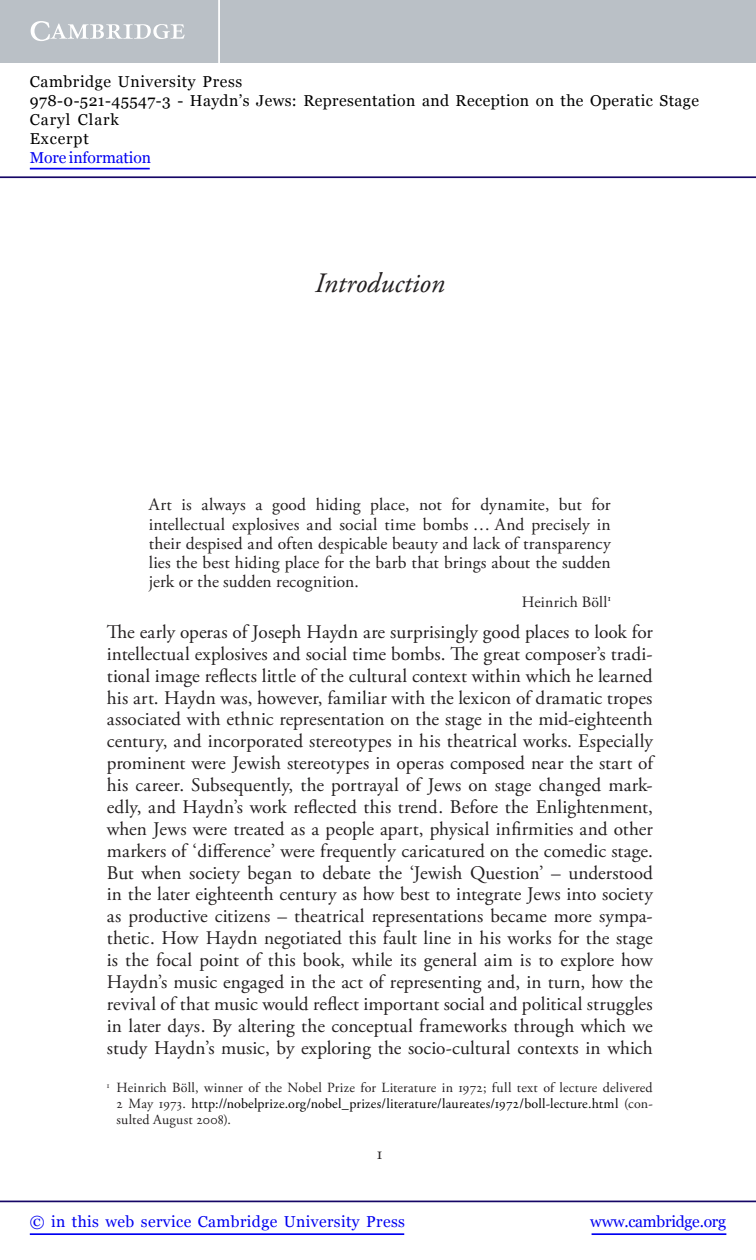
<style>
.page{position:relative;width:756px;height:1260px;background:#fff}
.page>*{position:absolute;margin:0;border:0;box-sizing:border-box;transform-origin:0 0}
.t1{font:italic 28px "Adobe Garamond Pro";color:#231f20}
.t2{font:19.25px/21.9px "Adobe Garamond Pro";color:#231f20;text-align:justify}
.t3{font:17.5px/19.2px "Adobe Garamond Pro";letter-spacing:.015em;color:#231f20;text-align:justify}
.t4{font:15.75px/18.9px "Georgia";letter-spacing:.025em;color:#000}
.t5{font:15.75px "Georgia";letter-spacing:.025em;color:#0000f1}
.t6{font:15.75px "Georgia";letter-spacing:-.015em;color:#0000f1}
.t7{font:15.75px "Georgia";letter-spacing:-.01em;color:#0000f1}
.t8{font:15.75px "Adobe Garamond Pro";color:#231f20}
.t9{font:14px/15.8px "Adobe Garamond Pro";letter-spacing:.015em;color:#231f20;text-align:justify}
.s1{color:#000}
</style>
<div class="page">
<div style="left:0;top:0;width:756px;height:63px;background:#bac0c6"></div>
<svg style="left:31px;top:21px;width:154px;height:20px"></svg>
<hr style="left:218px;top:0;width:2px;height:63px;background:#fff">
<hr style="left:0;top:176px;width:756px;height:2px;background:#150666">
<hr style="left:0;top:1201px;width:756px;height:1px;background:#150666">
<hr style="left:592px;top:1233px;width:134px;height:2px;background:#0000f1">
<hr style="left:30px;top:1233px;width:374px;height:2px;background:#0000f1">
<hr style="left:30px;top:168px;width:120px;height:1px;background:#0000f1">
<p class="t4" style="left:30px;top:72px;width:671px">Cambridge University Press<br>978-0-521-45547-3 - Haydn’s Jews: Representation and Reception on the Operatic Stage Caryl Clark<br>Excerpt</p>
<p class="t7" style="left:30px;top:148px;width:123px">More information</p>
<h1 class="t1" style="left:315px;top:272px;width:131px">Introduction</h1>
<p class="t3" style="left:149px;top:496px;width:463px">Art is always a good hiding place, not for dynamite, but for intellectual explosives and social time bombs … And precisely in their despised and often despicable beauty and lack of transparency lies the best hiding place for the barb that brings about the sudden jerk or the sudden recognition.</p>
<p class="t8" style="left:522px;top:595px;width:90px">Heinrich Böll<sup>1</sup></p>
<p class="t2" style="left:107px;top:622px;width:548px">The early operas of Joseph Haydn are surprisingly good places to look for intellectual explosives and social time bombs. The great composer’s tradi&shy;tional image reflects little of the cultural context within which he learned his art. Haydn was, however, familiar with the lexicon of dramatic tropes associated with ethnic representation on the stage in the mid-eighteenth century, and incorporated stereotypes in his theatrical works. Especially prominent were Jewish stereotypes in operas composed near the start of his career. Subsequently, the portrayal of Jews on stage changed mark&shy;edly, and Haydn’s work reflected this trend. Before the Enlightenment, when Jews were treated as a people apart, physical infirmities and other markers of ‘difference’ were frequently caricatured on the comedic stage.<br>But when society began to debate the ‘Jewish Question’ – understood in the later eighteenth century as how best to integrate Jews into society as productive citizens – theatrical representations became more sympa&shy;thetic. How Haydn negotiated this fault line in his works for the stage is the focal point of this book, while its general aim is to explore how Haydn’s music engaged in the act of representing and, in turn, how the revival of that music would reflect important social and political struggles in later days. By altering the conceptual frameworks through which we study Haydn’s music, by exploring the socio-cultural contexts in which</p>
<p class="t9" style="left:117px;top:1081px;width:538px;text-indent:-10px"><sup>1</sup> Heinrich Böll, winner of the Nobel Prize for Literature in 1972; full text of lecture delivered 2 May 1973. <span class="s1">http://nobelprize.org/nobel_prizes/literature/laureates/1972/boll-lecture.html</span> (con&shy;sulted August 2008).</p>
<p class="t3" style="left:377px;top:1145px;width:7px">1</p>
<p class="t5" style="left:30px;top:1213px;width:377px">© in this web service Cambridge University Press</p>
<p class="t6" style="left:590px;top:1213px;width:137px">www.cambridge.org</p>
</div>
